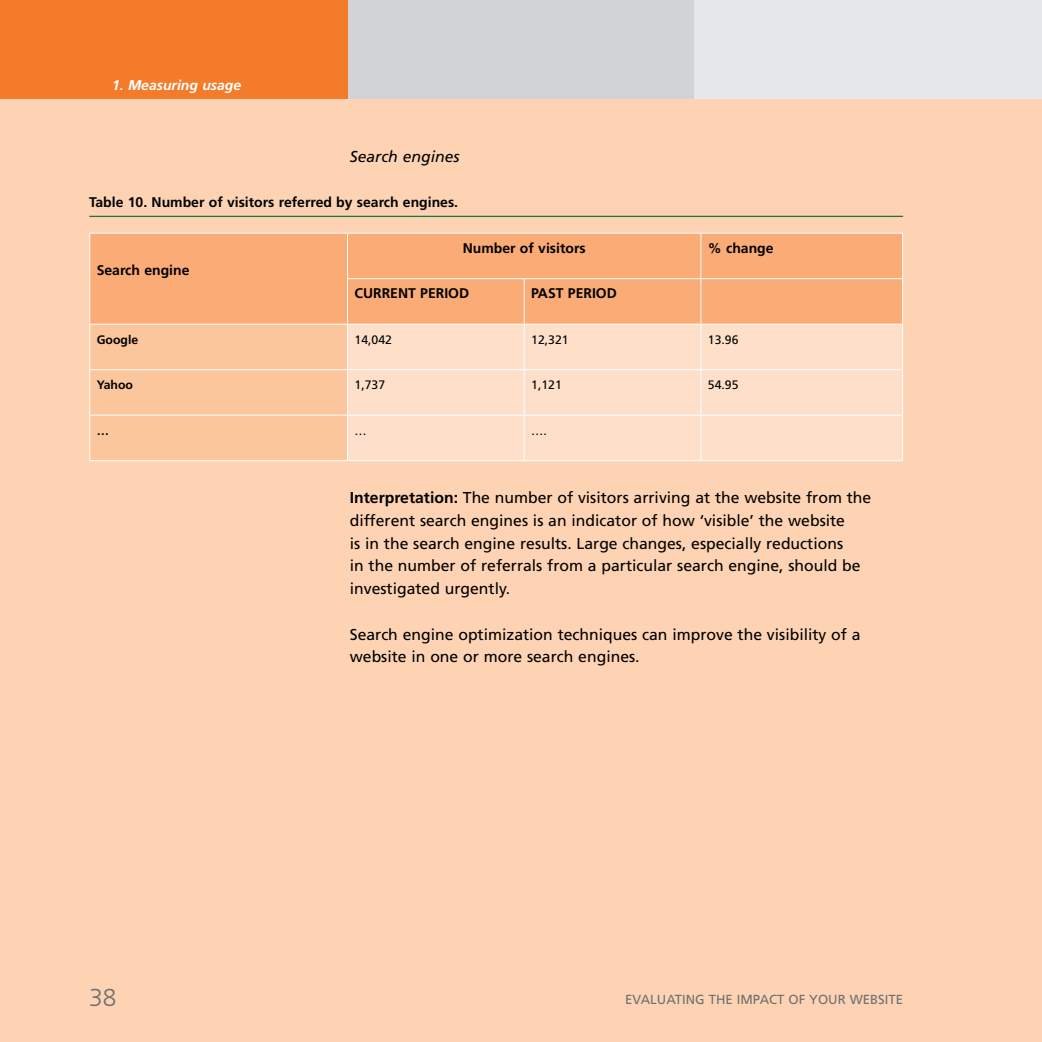
<style>
.page{position:relative;width:1042px;height:1042px;background:#fff}
.page>*{position:absolute;margin:0;border:0;box-sizing:border-box;transform-origin:0 0}
.t1{font:300 24.5px "Frutiger LT Std";color:#6d6f71}
.t2{font:15.75px/22.8px "Frutiger LT Std";color:#000}
.t3{font:italic 15.75px "Frutiger LT Std";color:#000}
.t4{font:700 14px "Frutiger LT Std";color:#000}
.t5{font:italic 700 14px "Frutiger LT Std";color:#fff}
.t6{font:13.12px "Frutiger LT Std";color:#6d6f71}
.t7{font:12.25px "Frutiger LT Std";color:#000}
.t8{font:700 12.25px "Frutiger LT Std";color:#000}
.s1{font-weight:700}
</style>
<div class="page">
<div style="left:347px;top:0;width:347px;height:99px;background:#d1d3d4"></div>
<div style="left:694px;top:0;width:348px;height:99px;background:#e6e7e8"></div>
<div style="left:0;top:0;width:347px;height:99px;background:#f47b29"></div>
<div style="left:0;top:99px;width:1042px;height:943px;background:#fdd3b3"></div>
<hr style="left:1041px;top:0;width:1px;height:99px;background:#f47b29">
<div style="left:90px;top:234px;width:812px;height:90px;background:#faab76"></div>
<div style="left:90px;top:325px;width:257px;height:135px;background:#fcc69d"></div>
<div style="left:348px;top:325px;width:554px;height:135px;background:#fee0ca"></div>
<hr style="left:89px;top:233px;width:258px;height:1px;background:#fff">
<hr style="left:89px;top:234px;width:1px;height:45px;background:#fff">
<hr style="left:347px;top:233px;width:177px;height:1px;background:#fff">
<hr style="left:347px;top:234px;width:1px;height:44px;background:#fff">
<hr style="left:524px;top:233px;width:177px;height:1px;background:#fff">
<hr style="left:701px;top:233px;width:202px;height:1px;background:#fff">
<hr style="left:700px;top:234px;width:1px;height:44px;background:#fff">
<hr style="left:902px;top:234px;width:1px;height:44px;background:#fff">
<hr style="left:89px;top:279px;width:1px;height:45px;background:#fff">
<hr style="left:347px;top:278px;width:177px;height:1px;background:#fff">
<hr style="left:347px;top:279px;width:1px;height:45px;background:#fff">
<hr style="left:524px;top:278px;width:177px;height:1px;background:#fff">
<hr style="left:524px;top:279px;width:1px;height:45px;background:#fff">
<hr style="left:701px;top:278px;width:202px;height:1px;background:#fff">
<hr style="left:700px;top:279px;width:1px;height:45px;background:#fff">
<hr style="left:902px;top:279px;width:1px;height:45px;background:#fff">
<hr style="left:89px;top:324px;width:258px;height:1px;background:#fff">
<hr style="left:89px;top:325px;width:1px;height:44px;background:#fff">
<hr style="left:347px;top:324px;width:177px;height:1px;background:#fff">
<hr style="left:347px;top:325px;width:1px;height:44px;background:#fff">
<hr style="left:524px;top:324px;width:177px;height:1px;background:#fff">
<hr style="left:524px;top:325px;width:1px;height:44px;background:#fff">
<hr style="left:701px;top:324px;width:202px;height:1px;background:#fff">
<hr style="left:700px;top:325px;width:1px;height:44px;background:#fff">
<hr style="left:902px;top:325px;width:1px;height:44px;background:#fff">
<hr style="left:89px;top:369px;width:258px;height:1px;background:#fff">
<hr style="left:89px;top:370px;width:1px;height:45px;background:#fff">
<hr style="left:347px;top:369px;width:177px;height:1px;background:#fff">
<hr style="left:347px;top:370px;width:1px;height:45px;background:#fff">
<hr style="left:524px;top:369px;width:177px;height:1px;background:#fff">
<hr style="left:524px;top:370px;width:1px;height:45px;background:#fff">
<hr style="left:701px;top:369px;width:202px;height:1px;background:#fff">
<hr style="left:700px;top:370px;width:1px;height:45px;background:#fff">
<hr style="left:902px;top:370px;width:1px;height:45px;background:#fff">
<hr style="left:89px;top:415px;width:258px;height:1px;background:#fff">
<hr style="left:89px;top:416px;width:1px;height:44px;background:#fff">
<hr style="left:347px;top:415px;width:177px;height:1px;background:#fff">
<hr style="left:347px;top:416px;width:1px;height:44px;background:#fff">
<hr style="left:524px;top:415px;width:177px;height:1px;background:#fff">
<hr style="left:524px;top:416px;width:1px;height:44px;background:#fff">
<hr style="left:701px;top:415px;width:202px;height:1px;background:#fff">
<hr style="left:700px;top:416px;width:1px;height:44px;background:#fff">
<hr style="left:902px;top:416px;width:1px;height:44px;background:#fff">
<hr style="left:89px;top:460px;width:258px;height:1px;background:#fff">
<hr style="left:347px;top:460px;width:177px;height:1px;background:#fff">
<hr style="left:524px;top:460px;width:177px;height:1px;background:#fff">
<hr style="left:701px;top:460px;width:202px;height:1px;background:#fff">
<hr style="left:89px;top:216px;width:814px;height:1px;background:#23773b">
<p class="t5" style="left:112px;top:76px;width:131px">1. Measuring usage</p>
<p class="t3" style="left:350px;top:147px;width:111px">Search engines</p>
<p class="t4" style="left:89px;top:194px;width:370px">Table 10. Number of visitors referred by search engines.</p>
<p class="t4" style="left:97px;top:262px;width:94px">Search engine</p>
<p class="t4" style="left:463px;top:240px;width:124px">Number of visitors</p>
<p class="t4" style="left:708px;top:240px;width:67px">% change</p>
<p class="t4" style="left:354px;top:285px;width:116px">CURRENT PERIOD</p>
<p class="t4" style="left:531px;top:285px;width:87px">PAST PERIOD</p>
<p class="t8" style="left:97px;top:332px;width:43px">Google</p>
<p class="t7" style="left:354px;top:332px;width:39px">14,042</p>
<p class="t7" style="left:531px;top:332px;width:39px">12,321</p>
<p class="t7" style="left:708px;top:332px;width:32px">13.96</p>
<p class="t8" style="left:97px;top:378px;width:38px">Yahoo</p>
<p class="t7" style="left:354px;top:378px;width:32px">1,737</p>
<p class="t7" style="left:531px;top:378px;width:32px">1,121</p>
<p class="t7" style="left:708px;top:378px;width:32px">54.95</p>
<p class="t8" style="left:97px;top:423px;width:14px">…</p>
<p class="t7" style="left:354px;top:423px;width:14px">…</p>
<p class="t7" style="left:531px;top:423px;width:17px">….</p>
<p class="t2" style="left:350px;top:486px;width:523px"><span class="s1">Interpretation:</span> The number of visitors arriving at the website from the different search engines is an indicator of how ‘visible’ the website<br>is in the search engine results. Large changes, especially reductions<br>in the number of referrals from a particular search engine, should be investigated urgently.</p>
<p class="t2" style="left:350px;top:623px;width:512px">Search engine optimization techniques can improve the visibility of a website in one or more search engines.</p>
<h1 class="t1" style="left:89px;top:983px;width:26px">38</h1>
<p class="t6" style="left:625px;top:992px;width:277px">Evaluating the impact of your we bsite</p>
</div>
